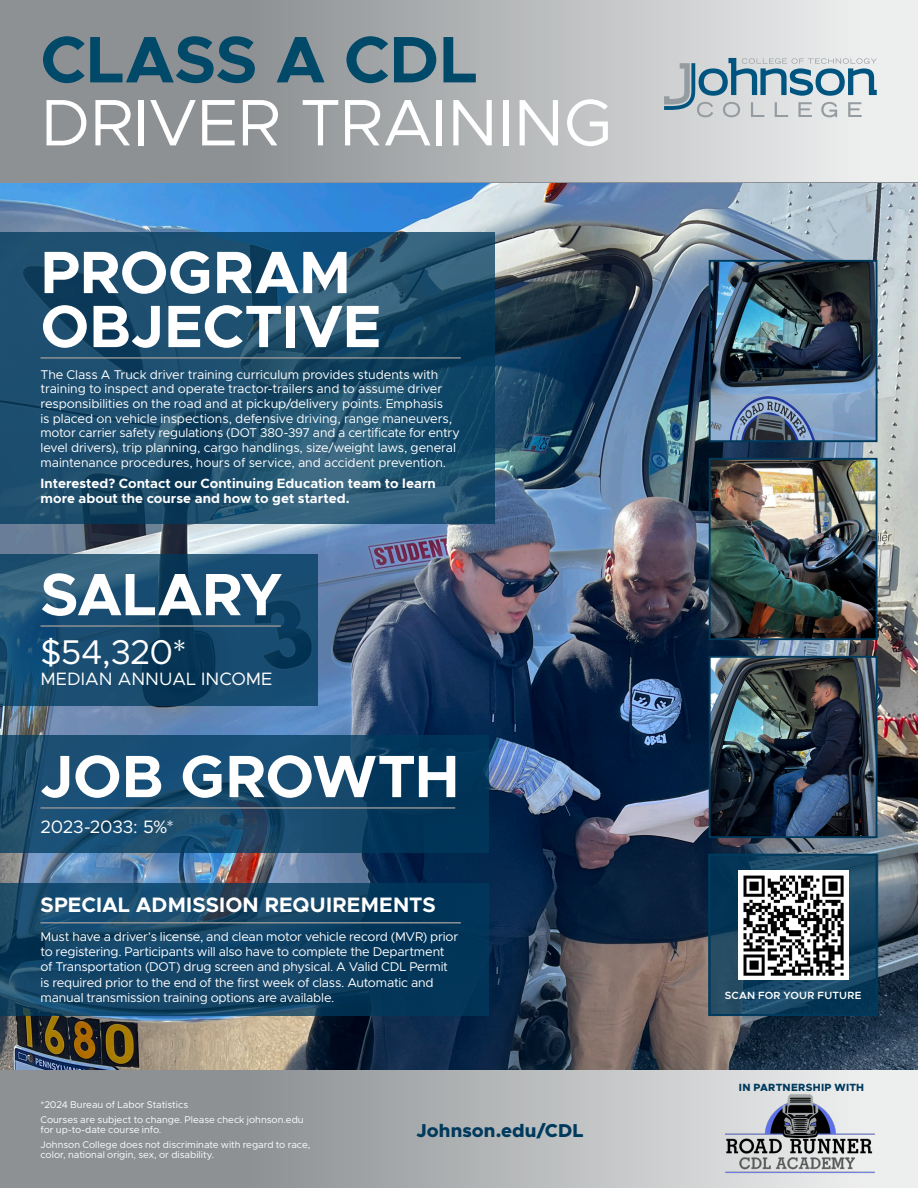
<style>
.page{position:relative;width:918px;height:1188px;background:#fff}
.page>*{position:absolute;margin:0;border:0;box-sizing:border-box;transform-origin:0 0}
.t1{font:66px/63px "Metropolis";letter-spacing:-.005em;color:#fff}
.t2{font:700 60px/54px "Metropolis";letter-spacing:-.005em;color:#fff}
.t3{font:34.5px "Metropolis";color:#fff}
.t4{font:700 21px "Metropolis";letter-spacing:.01em;color:#fff}
.t5{font:800 18.75px "Metropolis";letter-spacing:.005em;color:#003a5d}
.t6{font:18px "Metropolis";color:#fff}
.t7{font:700 13.5px/15px "Metropolis";letter-spacing:.005em;color:#fff}
.t8{font:12.75px/14.7px "Metropolis";letter-spacing:-.01em;color:#fff}
.t9{font:600 10.5px "Metropolis";letter-spacing:.02em;color:#fff}
.t10{font:800 10.5px "Metropolis";letter-spacing:.025em;color:#003a5d}
.t11{font:9.75px/10.5px "Metropolis";color:#fff}
.s1{font-weight:700;color:#004969}
</style>
<div class="page">
<img style="left:0;top:182px;width:918px;height:888px">
<div style="left:0;top:0;width:918px;height:182px;background:#8d9193"></div>
<img style="left:712px;top:263px;width:163px;height:176px">
<div style="left:709px;top:260px;width:169px;height:182px;border:2px solid #003a5d"></div>
<img style="left:712px;top:461px;width:163px;height:176px">
<div style="left:709px;top:458px;width:169px;height:182px;border:2px solid #003a5d"></div>
<img style="left:712px;top:659px;width:163px;height:176px">
<div style="left:709px;top:656px;width:169px;height:182px;border:2px solid #003a5d"></div>
<div style="left:0;top:1070px;width:918px;height:118px;background:#8d9193"></div>
<svg style="left:708px;top:854px;width:167px;height:162px;background:#174563"></svg>
<div style="left:709px;top:854px;width:169px;height:162px;border:2px solid #003a5d"></div>
<img style="left:738px;top:871px;width:110px;height:109px">
<svg style="left:0;top:232px;width:495px;height:292px;background:#1d4e6c"></svg>
<hr style="left:40px;top:357px;width:421px;height:2px;background:#8d9193">
<svg style="left:0;top:554px;width:318px;height:152px;background:#184b6d"></svg>
<hr style="left:40px;top:625px;width:241px;height:2px;background:#8d9193">
<svg style="left:0;top:736px;width:489px;height:117px;background:#12466a"></svg>
<hr style="left:40px;top:807px;width:415px;height:2px;background:#8d9193">
<svg style="left:0;top:883px;width:489px;height:133px;background:#0f4163"></svg>
<hr style="left:40px;top:922px;width:421px;height:2px;background:#8d9193">
<div style="left:181px;top:0;width:737px;height:182px;background:linear-gradient(to right,#85898b,#f4f4f4)"></div>
<div style="left:181px;top:1070px;width:737px;height:118px;background:linear-gradient(to right,#85898b,#f4f4f4)"></div>
<img style="left:726px;top:1092px;width:148px;height:83px">
<svg style="left:664px;top:58px;width:213px;height:59px;background:#adbfc8"></svg>
<p class="t1" style="left:40px;top:28px;width:574px"><span class="s1">CLASS A CDL<br></span>DRIVER TRAINING</p>
<p class="t2" style="left:40px;top:246px;width:342px">PROGRAM<br>OBJECTIVE</p>
<p class="t8" style="left:40px;top:367px;width:421px">The Class A Truck driver training curriculum provides students with training to inspect and operate tractor-trailers and to assume driver responsibilities on the road and at pickup/delivery points. Emphasis<br>is placed on vehicle inspections, defensive driving, range maneuvers, motor carrier safety regulations (DOT 380-397 and a certificate for entry level drivers), trip planning, cargo handlings, size/weight laws, general maintenance procedures, hours of service, and accident prevention.</p>
<p class="t7" style="left:40px;top:476px;width:397px">Interested? Contact our Continuing Education team to learn more about the course and how to get started.</p>
<p class="t2" style="left:40px;top:568px;width:243px">SALARY</p>
<p class="t3" style="left:40px;top:631px;width:147px">$54,320*</p>
<p class="t6" style="left:40px;top:668px;width:234px">MEDIAN ANNUAL INCOME</p>
<p class="t2" style="left:40px;top:750px;width:420px">JOB GROWTH</p>
<p class="t6" style="left:40px;top:816px;width:135px">2023-2033: 5%*</p>
<p class="t4" style="left:40px;top:891px;width:397px">SPECIAL ADMISSION REQUIREMENTS</p>
<p class="t8" style="left:40px;top:929px;width:419px;line-height:15.3px">Must have a driver’s license, and clean motor vehicle record (MVR) prior to registering. Participants will also have to complete the Department of Transportation (DOT) drug screen and physical. A Valid CDL Permit is required prior to the end of the first week of class. Automatic and manual transmission training options are available.</p>
<p class="t11" style="left:40px;top:1099px;width:149px">*2024 Bureau of Labor Statistics</p>
<p class="t11" style="left:40px;top:1114px;width:265px">Courses are subject to change. Please check johnson.edu for up-to-date course info.</p>
<p class="t11" style="left:40px;top:1139px;width:271px">Johnson College does not discriminate with regard to race, color, national origin, sex, or disability.</p>
<p class="t5" style="left:417px;top:1118px;width:168px">Johnson.edu/CDL</p>
<p class="t9" style="left:725px;top:989px;width:138px">SCAN FOR YOUR FUTURE</p>
<p class="t10" style="left:739px;top:1081px;width:127px">IN PARTNERSHIP WITH</p>
</div>
